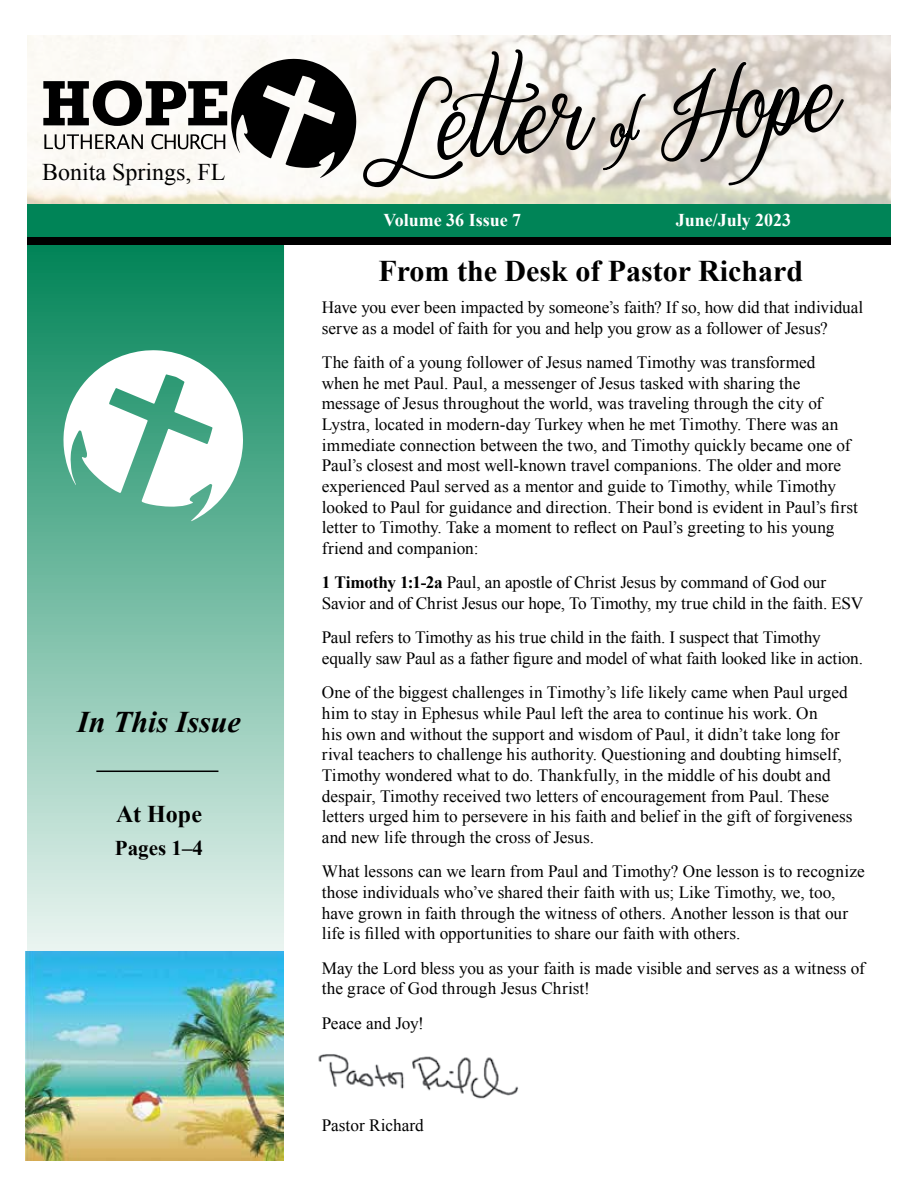
<style>
.page{position:relative;width:918px;height:1188px;background:#fff}
.page>*{position:absolute;margin:0;border:0;box-sizing:border-box;transform-origin:0 0}
.t1{font:700 30px "Times New Roman";color:#000}
.t2{font:italic 700 30px "Times New Roman";color:#000}
.t3{font:24px "Times New Roman";color:#000}
.t4{font:700 24px "Times New Roman";color:#000}
.t5{font:700 21px "Times New Roman";color:#000}
.t6{font:700 18px "Times New Roman";color:#fff}
.t7{font:17.25px/20.7px "Times New Roman";color:#000}
.s1{font-weight:700}
</style>
<div class="page">
<svg style="left:27px;top:245px;width:257px;height:706px;background:#87c4af"></svg>
<div style="left:27px;top:237px;width:864px;height:8px;background:#000"></div>
<div style="left:27px;top:204px;width:864px;height:33px;background:#008457"></div>
<img style="left:26px;top:951px;width:258px;height:210px">
<svg style="left:43px;top:59px;width:313px;height:119px"></svg>
<svg style="left:362px;top:35px;width:483px;height:153px"></svg>
<hr style="left:96px;top:771px;width:122px;height:1px;background:#000">
<img style="left:318px;top:1054px;width:201px;height:45px">
<h2 class="t3" style="left:42px;top:156px;width:185px">Bonita Springs, FL</h2>
<h1 class="t2" style="left:77px;top:701px;width:165px">In This Issue</h1>
<h2 class="t4" style="left:116px;top:798px;width:87px">At Hope</h2>
<p class="t5" style="left:115px;top:834px;width:90px">Pages 1–4</p>
<p class="t6" style="left:383px;top:208px;width:139px">Volume 36 Issue 7</p>
<p class="t6" style="left:676px;top:208px;width:117px">June/July 2023</p>
<h1 class="t1" style="left:379px;top:251px;width:426px">From the Desk of Pastor Richard</h1>
<p class="t7" style="left:322px;top:297px;width:543px">Have you ever been impacted by someone’s faith? If so, how did that individual serve as a model of faith for you and help you grow as a follower of Jesus?</p>
<p class="t7" style="left:322px;top:351px;width:538px">The faith of a young follower of Jesus named Timothy was transformed<br>when he met Paul. Paul, a messenger of Jesus tasked with sharing the message of Jesus throughout the world, was traveling through the city of Lystra, located in modern-day Turkey when he met Timothy. There was an immediate connection between the two, and Timothy quickly became one of Paul’s closest and most well-known travel companions. The older and more experienced Paul served as a mentor and guide to Timothy, while Timothy looked to Paul for guidance and direction. Their bond is evident in Paul’s first letter to Timothy. Take a moment to reflect on Paul’s greeting to his young friend and companion:</p>
<p class="t7" style="left:322px;top:572px;width:543px"><span class="s1">1 Timothy 1:1-2a</span> Paul, an apostle of Christ Jesus by command of God our<br>Savior and of Christ Jesus our hope, To Timothy, my true child in the faith. ESV</p>
<p class="t7" style="left:322px;top:627px;width:543px">Paul refers to Timothy as his true child in the faith. I suspect that Timothy equally saw Paul as a father figure and model of what faith looked like in action.</p>
<p class="t7" style="left:322px;top:682px;width:532px">One of the biggest challenges in Timothy’s life likely came when Paul urged him to stay in Ephesus while Paul left the area to continue his work. On<br>his own and without the support and wisdom of Paul, it didn’t take long for rival teachers to challenge his authority. Questioning and doubting himself, Timothy wondered what to do. Thankfully, in the middle of his doubt and despair, Timothy received two letters of encouragement from Paul. These letters urged him to persevere in his faith and belief in the gift of forgiveness and new life through the cross of Jesus.</p>
<p class="t7" style="left:322px;top:861px;width:544px">What lessons can we learn from Paul and Timothy? One lesson is to recognize those individuals who’ve shared their faith with us; Like Timothy, we, too, have grown in faith through the witness of others. Another lesson is that our life is filled with opportunities to share our faith with others.</p>
<p class="t7" style="left:322px;top:957px;width:544px">May the Lord bless you as your faith is made visible and serves as a witness of the grace of God through Jesus Christ!</p>
<p class="t7" style="left:322px;top:1012px;width:104px">Peace and Joy!</p>
<p class="t7" style="left:322px;top:1115px;width:104px">Pastor Richard</p>
</div>
